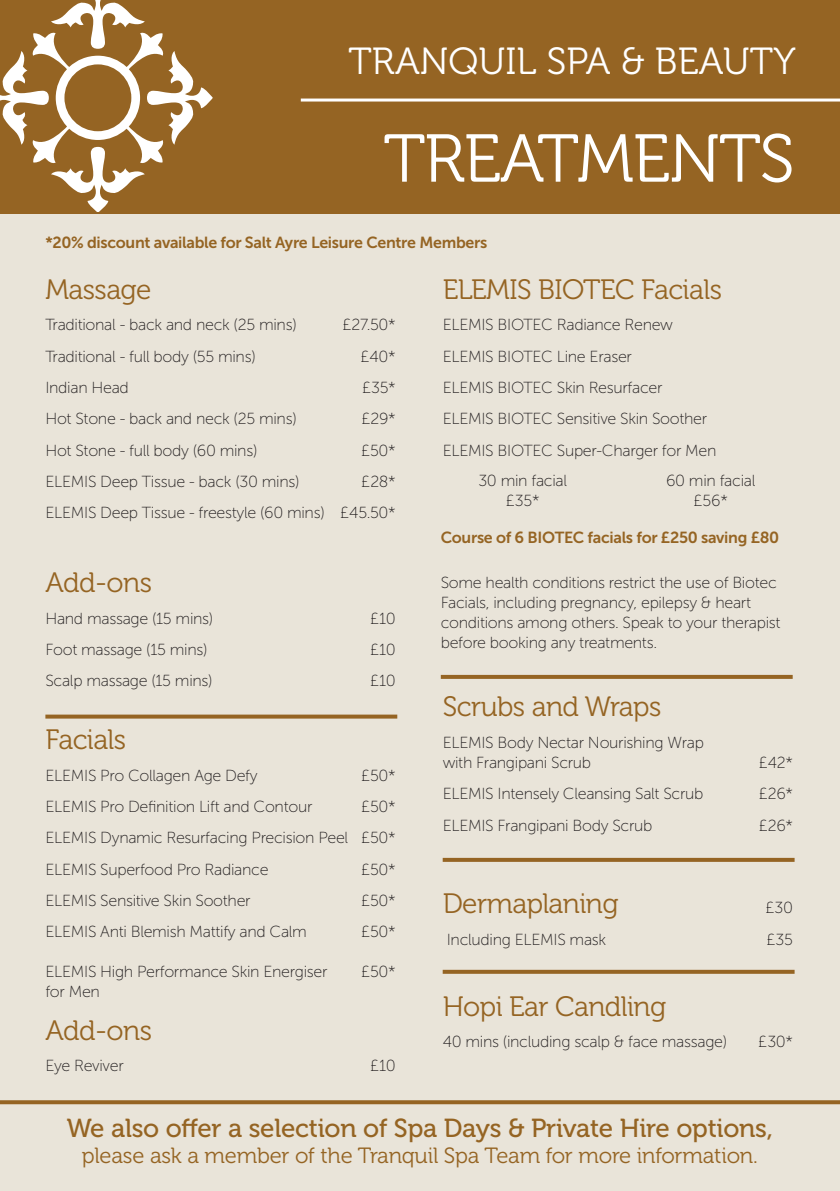
<style>
.page{position:relative;width:840px;height:1191px;background:#fff}
.page>*{position:absolute;margin:0;border:0;box-sizing:border-box;transform-origin:0 0}
.t1{font:67.6px "Museo 300";letter-spacing:-.02em;color:#fff}
.t2{font:37.6px "Museo 300";color:#fff}
.t3{font:28px "Museo 300";letter-spacing:-.02em;color:#956423}
.t4{font:26px "Museo 500";letter-spacing:-.01em;color:#956423}
.t5{font:22px "Museo 300";letter-spacing:-.01em;color:#956423}
.t6{font:16px/20px "Museo Sans 100";letter-spacing:-.02em;color:#231f20}
.t7{font:16px "Museo Sans 700";letter-spacing:-.02em;color:#956423}
</style>
<div class="page">
<div style="left:0;top:0;width:839px;height:214px;background:#956423"></div>
<div style="left:0;top:214px;width:839px;height:977px;background:#e9e4d9"></div>
<svg style="left:442px;top:858px;width:352px;height:4px"></svg>
<svg style="left:0;top:0;width:212px;height:212px"></svg>
<hr style="left:300px;top:99px;width:539px;height:3px;background:#fff">
<svg style="left:440px;top:675px;width:352px;height:4px"></svg>
<svg style="left:45px;top:714px;width:352px;height:4px"></svg>
<svg style="left:0;top:1100px;width:839px;height:4px;background:#9a6c2e"></svg>
<svg style="left:442px;top:969px;width:352px;height:4px"></svg>
<p class="t2" style="left:348px;top:40px;width:448px">TRANQUIL SPA &amp; BEAUTY</p>
<p class="t1" style="left:383px;top:122px;width:412px">TREATMENTS</p>
<p class="t7" style="left:45px;top:233px;width:443px">*20% discount available for Salt Ayre Leisure Centre Members</p>
<p class="t3" style="left:45px;top:274px;width:108px">Massage</p>
<p class="t6" style="left:45px;top:315px;width:253px">Traditional - back and neck (25 mins)</p>
<p class="t6" style="left:342px;top:315px;width:55px">£27.50*</p>
<p class="t6" style="left:45px;top:346px;width:212px">Traditional - full body (55 mins)</p>
<p class="t6" style="left:360px;top:346px;width:37px">£40*</p>
<p class="t6" style="left:45px;top:377px;width:85px">Indian Head</p>
<p class="t6" style="left:362px;top:377px;width:35px">£35*</p>
<p class="t6" style="left:45px;top:409px;width:253px">Hot Stone - back and neck (25 mins)</p>
<p class="t6" style="left:361px;top:409px;width:36px">£29*</p>
<p class="t6" style="left:45px;top:440px;width:213px">Hot Stone - full body (60 mins)</p>
<p class="t6" style="left:361px;top:440px;width:36px">£50*</p>
<p class="t6" style="left:45px;top:472px;width:255px">ELEMIS Deep Tissue - back (30 mins)</p>
<p class="t6" style="left:361px;top:472px;width:36px">£28*</p>
<p class="t6" style="left:45px;top:503px;width:351px">ELEMIS Deep Tissue - freestyle (60 mins) £45.50*</p>
<p class="t3" style="left:45px;top:567px;width:108px">Add-ons</p>
<p class="t6" style="left:45px;top:608px;width:169px">Hand massage (15 mins)</p>
<p class="t6" style="left:370px;top:608px;width:27px">£10</p>
<p class="t6" style="left:45px;top:640px;width:163px">Foot massage (15 mins)</p>
<p class="t6" style="left:370px;top:640px;width:27px">£10</p>
<p class="t6" style="left:45px;top:671px;width:169px">Scalp massage (15 mins)</p>
<p class="t6" style="left:370px;top:671px;width:27px">£10</p>
<p class="t3" style="left:45px;top:724px;width:82px">Facials</p>
<p class="t6" style="left:45px;top:765px;width:214px">ELEMIS Pro Collagen Age Defy</p>
<p class="t6" style="left:361px;top:765px;width:36px">£50*</p>
<p class="t6" style="left:45px;top:796px;width:268px">ELEMIS Pro Definition Lift and Contour</p>
<p class="t6" style="left:361px;top:796px;width:36px">£50*</p>
<p class="t6" style="left:45px;top:828px;width:351px">ELEMIS Dynamic Resurfacing Precision Peel £50*</p>
<p class="t6" style="left:45px;top:859px;width:224px">ELEMIS Superfood Pro Radiance</p>
<p class="t6" style="left:361px;top:859px;width:36px">£50*</p>
<p class="t6" style="left:45px;top:890px;width:207px">ELEMIS Sensitive Skin Soother</p>
<p class="t6" style="left:361px;top:890px;width:36px">£50*</p>
<p class="t6" style="left:45px;top:922px;width:263px">ELEMIS Anti Blemish Mattify and Calm</p>
<p class="t6" style="left:361px;top:922px;width:36px">£50*</p>
<p class="t6" style="left:45px;top:962px;width:283px">ELEMIS High Performance Skin Energiser</p>
<p class="t6" style="left:361px;top:962px;width:36px">£50*</p>
<p class="t6" style="left:45px;top:982px;width:56px">for Men</p>
<p class="t3" style="left:45px;top:1015px;width:108px">Add-ons</p>
<p class="t6" style="left:45px;top:1056px;width:80px">Eye Reviver</p>
<p class="t6" style="left:370px;top:1056px;width:27px">£10</p>
<p class="t3" style="left:442px;top:274px;width:280px">ELEMIS BIOTEC Facials</p>
<p class="t6" style="left:442px;top:315px;width:232px">ELEMIS BIOTEC Radiance Renew</p>
<p class="t6" style="left:442px;top:346px;width:191px">ELEMIS BIOTEC Line Eraser</p>
<p class="t6" style="left:442px;top:377px;width:221px">ELEMIS BIOTEC Skin Resurfacer</p>
<p class="t6" style="left:442px;top:409px;width:266px">ELEMIS BIOTEC Sensitive Skin Soother</p>
<p class="t6" style="left:442px;top:440px;width:275px">ELEMIS BIOTEC Super-Charger for Men</p>
<p class="t6" style="left:478px;top:470px;width:90px;text-align:center">30 min facial £35*</p>
<p class="t6" style="left:665px;top:470px;width:91px;text-align:center">60 min facial £56*</p>
<p class="t7" style="left:440px;top:528px;width:340px">Course of 6 BIOTEC facials for £250 saving £80</p>
<p class="t6" style="left:440px;top:573px;width:341px">Some health conditions restrict the use of Biotec Facials, including pregnancy, epilepsy &amp; heart conditions among others. Speak to your therapist before booking any treatments.</p>
<p class="t3" style="left:442px;top:691px;width:220px">Scrubs and Wraps</p>
<p class="t6" style="left:442px;top:732px;width:262px">ELEMIS Body Nectar Nourishing Wrap with Frangipani Scrub</p>
<p class="t6" style="left:758px;top:752px;width:36px">£42*</p>
<p class="t6" style="left:442px;top:784px;width:262px">ELEMIS Intensely Cleansing Salt Scrub</p>
<p class="t6" style="left:758px;top:784px;width:36px">£26*</p>
<p class="t6" style="left:442px;top:815px;width:211px">ELEMIS Frangipani Body Scrub</p>
<p class="t6" style="left:758px;top:815px;width:36px">£26*</p>
<p class="t3" style="left:442px;top:888px;width:177px">Dermaplaning</p>
<p class="t6" style="left:765px;top:898px;width:29px">£30</p>
<p class="t6" style="left:446px;top:929px;width:161px">Including ELEMIS mask</p>
<p class="t6" style="left:766px;top:929px;width:28px">£35</p>
<p class="t3" style="left:442px;top:991px;width:225px">Hopi Ear Candling</p>
<p class="t6" style="left:442px;top:1032px;width:286px">40 mins (including scalp &amp; face massage)</p>
<p class="t6" style="left:757px;top:1032px;width:36px">£30*</p>
<p class="t4" style="left:67px;top:1113px;width:707px">We also offer a selection of Spa Days &amp; Private Hire options,</p>
<p class="t5" style="left:82px;top:1143px;width:677px">please ask a member of the Tranquil Spa Team for more information.</p>
</div>
